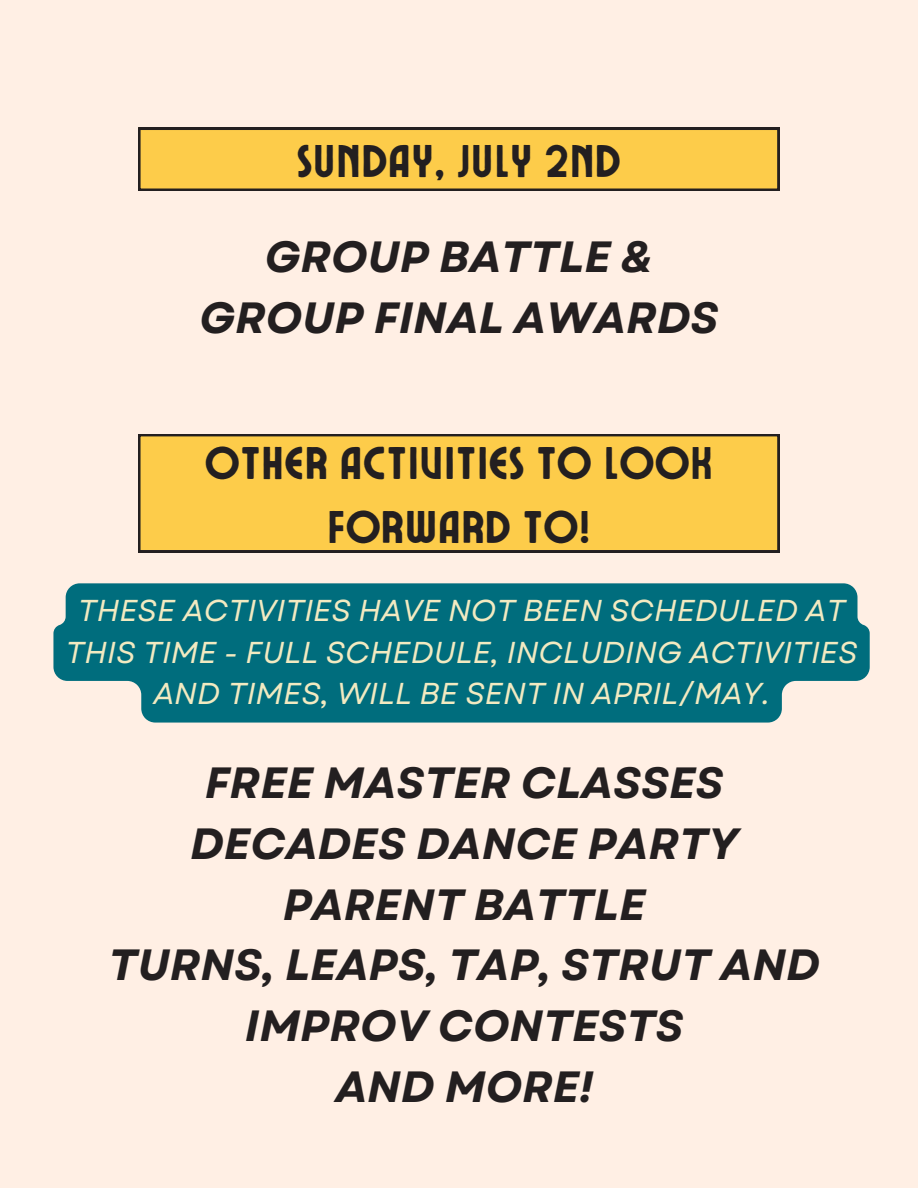
<style>
.page{position:relative;width:918px;height:1188px;background:#ffefe4}
.page>*{position:absolute;margin:0;border:0;box-sizing:border-box;transform-origin:0 0}
.t1{font:45.75px/63.4px "Ayr Lucidity Condensed";letter-spacing:.27em;color:#231f20;text-align:center}
.t2{font:italic 700 43.65px/60.8px "Garet";color:#231f20;text-align:center}
.t3{font:italic 30.15px/41.7px "Garet";color:#f2eac1;text-align:center}
</style>
<div class="page">
<svg style="left:138px;top:128px;width:641px;height:63px"></svg>
<div style="left:138px;top:434px;width:641px;height:118px;background:#fdcc4a"></div>
<svg style="left:53px;top:583px;width:817px;height:140px;fill:#006d7d"></svg>
<p class="t1" style="left:297px;top:127px;width:322px">SUNDAY, JULY 2ND</p>
<p class="t2" style="left:199px;top:227px;width:521px">GROUP BATTLE &amp;<br>GROUP FINAL AWARDS</p>
<p class="t1" style="left:205px;top:429px;width:505px">OTHER ACTIVITIES TO LOOK<br>FORWARD TO!</p>
<p class="t3" style="left:66px;top:590px;width:794px">THESE ACTIVITIES HAVE NOT BEEN SCHEDULED AT<br>THIS TIME - FULL SCHEDULE, INCLUDING ACTIVITIES<br>AND TIMES, WILL BE SENT IN APRIL/MAY.</p>
<p class="t2" style="left:109px;top:753px;width:713px">FREE MASTER CLASSES<br>DECADES DANCE PARTY<br>PARENT BATTLE<br>TURNS, LEAPS, TAP, STRUT AND<br>IMPROV CONTESTS<br>AND MORE!</p>
</div>
